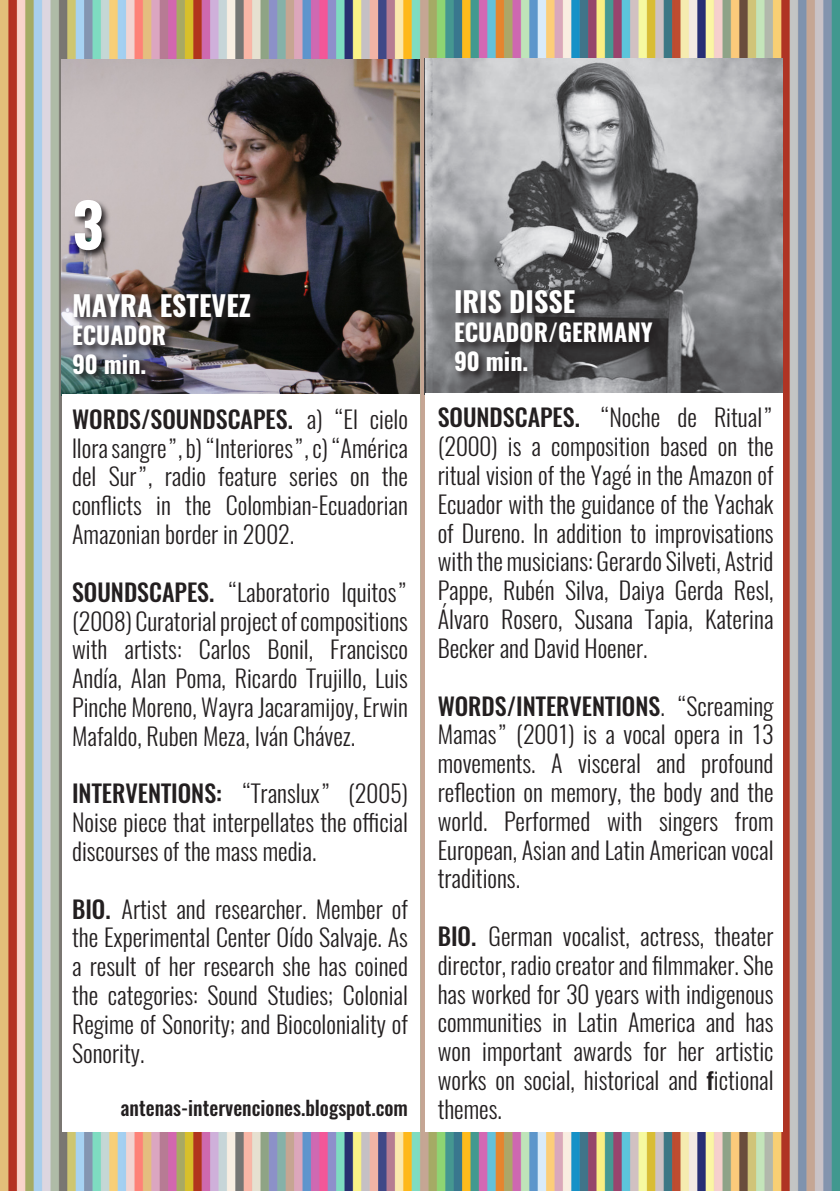
<style>
.page{position:relative;width:840px;height:1191px;background:#fff}
.page>*{position:absolute;margin:0;border:0;box-sizing:border-box;transform-origin:0 0}
.t1{font:700 60px "Oswald";color:#fff}
.t2{font:700 28px "Oswald";color:#fff}
.t3{font:300 24px/28.8px "Oswald";color:#231f20;text-align:justify}
.t4{font:700 24px "Oswald";color:#fff}
.t5{font:500 20px "Oswald";color:#231f20}
.s1{font-weight:500}
</style>
<div class="page">
<img style="left:0;top:0;width:839px;height:1191px">
<img style="left:61px;top:60px;width:358px;height:1071px">
<img style="left:424px;top:58px;width:358px;height:1073px">
<img style="left:71px;top:199px;width:256px;height:219px">
<svg style="left:452px;top:289px;width:268px;height:118px;background:#676768"></svg>
<p class="t1" style="left:72px;top:183px;width:33px">3</p>
<p class="t2" style="left:72px;top:286px;width:180px">MAYRA ESTEVEZ</p>
<p class="t4" style="left:72px;top:319px;width:95px">ECUADOR</p>
<p class="t4" style="left:72px;top:348px;width:76px">90 min.</p>
<p class="t3" style="left:72px;top:405px;width:337px"><span class="s1">WORDS/SOUNDSCAPES.</span> a) “El cielo llora sangre”, b) “Interiores”, c) “América del Sur”, radio feature series on the conflicts in the Colombian-Ecuadorian Amazonian border in 2002.</p>
<p class="t3" style="left:72px;top:577px;width:337px"><span class="s1">SOUNDSCAPES.</span> “Laboratorio Iquitos” (2008) Curatorial project of compositions with artists: Carlos Bonil, Francisco Andía, Alan Poma, Ricardo Trujillo, Luis Pinche Moreno, Wayra Jacaramijoy, Erwin Mafaldo, Ruben Meza, Iván Chávez.</p>
<p class="t3" style="left:72px;top:779px;width:337px"><span class="s1">INTERVENTIONS:</span> “Translux” (2005)<br>Noise piece that interpellates the official discourses of the mass media.</p>
<p class="t3" style="left:72px;top:894px;width:337px"><span class="s1">BIO.</span> Artist and researcher. Member of the Experimental Center Oído Salvaje. As a result of her research she has coined the categories: Sound Studies; Colonial Regime of Sonority; and Biocoloniality of Sonority.</p>
<p class="t5" style="left:120px;top:1093px;width:289px">antenas-intervenciones.blogspot.com</p>
<p class="t2" style="left:454px;top:282px;width:123px">IRIS DISSE</p>
<p class="t4" style="left:454px;top:315px;width:200px">ECUADOR/GERMANY</p>
<p class="t4" style="left:454px;top:344px;width:76px">90 min.</p>
<p class="t3" style="left:437px;top:403px;width:337px"><span class="s1">SOUNDSCAPES.</span> “Noche de Ritual” (2000) is a composition based on the ritual vision of the Yagé in the Amazon of Ecuador with the guidance of the Yachak of Dureno. In addition to improvisations with the musicians: Gerardo Silveti, Astrid Pappe, Rubén Silva, Daiya Gerda Resl, Álvaro Rosero, Susana Tapia, Katerina Becker and David Hoener.</p>
<p class="t3" style="left:437px;top:691px;width:337px"><span class="s1">WORDS/INTERVENTIONS</span>. “Screaming Mamas” (2001) is a vocal opera in 13 movements. A visceral and profound reflection on memory, the body and the world. Performed with singers from European, Asian and Latin American vocal traditions.</p>
<p class="t3" style="left:437px;top:922px;width:337px"><span class="s1">BIO.</span> German vocalist, actress, theater director, radio creator and filmmaker. She has worked for 30 years with indigenous communities in Latin America and has won important awards for her artistic works on social, historical and <span class="s1">f</span>ictional themes.</p>
</div>
